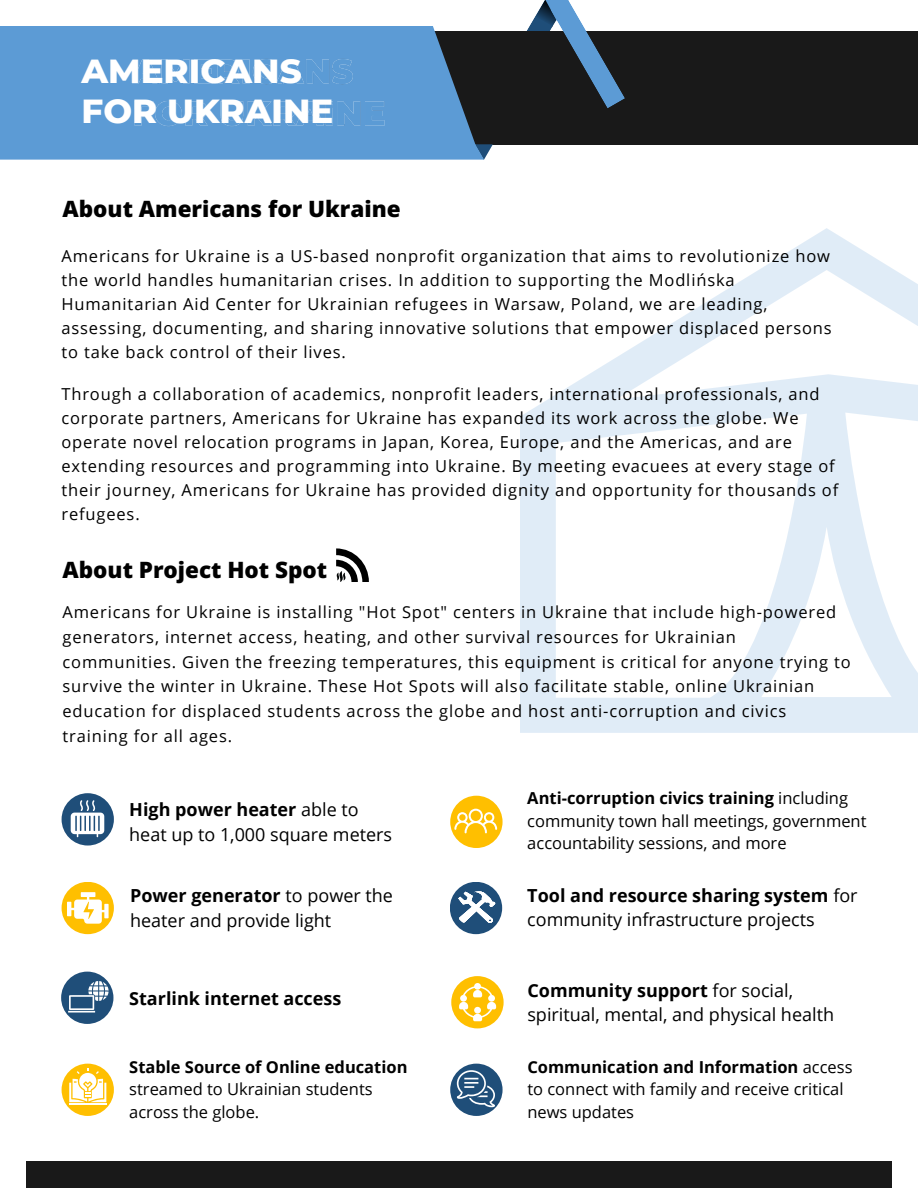
<style>
.page{position:relative;width:918px;height:1188px;background:#fff}
.page>*{position:absolute;margin:0;border:0;box-sizing:border-box;transform-origin:0 0}
.t1{font:800 34.05px/40.5px "Montserrat";color:#fff}
.t2{font:800 22.5px "Open Sans";color:#000}
.t3{font:18px/24.8px "Open Sans";color:#000}
.t4{font:700 18px "Open Sans";color:#000}
.t5{font:16.5px/24px "Open Sans";letter-spacing:.05em;color:#000}
.t6{font:16.5px/22.5px "Open Sans";color:#000}
.t7{font:700 16.5px "Open Sans";color:#000}
.s1{font-weight:700}
</style>
<div class="page">
<div style="left:411px;top:31px;width:507px;height:113px;background:#191919"></div>
<svg style="left:0;top:0;width:625px;height:160px"></svg>
<svg style="left:0;top:26px;width:476px;height:120px;background:#578fc4"></svg>
<div style="left:133px;top:30px;width:267px;height:124px;background:#5c9bd5"></div>
<div style="left:62px;top:793px;width:52px;height:53px;background:#1f4e79;border-radius:50%"></div>
<svg style="left:71px;top:800px;width:33px;height:37px"></svg>
<div style="left:62px;top:882px;width:52px;height:52px;background:#ffbf00;border-radius:50%"></div>
<svg style="left:67px;top:892px;width:42px;height:32px"></svg>
<div style="left:61px;top:972px;width:52px;height:52px;background:#1f4e79;border-radius:50%"></div>
<svg style="left:68px;top:981px;width:41px;height:32px"></svg>
<svg style="left:520px;top:228px;width:398px;height:505px"></svg>
<div style="left:26px;top:1161px;width:865px;height:27px;background:#191919"></div>
<svg style="left:62px;top:1064px;width:52px;height:52px"></svg>
<hr style="left:69px;top:1104px;width:37px;height:1px;background:#fff">
<svg style="left:69px;top:1068px;width:37px;height:34px"></svg>
<div style="left:450px;top:882px;width:52px;height:52px;background:#1f4e79;border-radius:50%"></div>
<div style="left:450px;top:796px;width:53px;height:52px;background:#ffbf00;border-radius:50%"></div>
<div style="left:450px;top:1064px;width:53px;height:52px;background:#1f4e79;border-radius:50%"></div>
<svg style="left:454px;top:809px;width:43px;height:24px"></svg>
<svg style="left:458px;top:891px;width:37px;height:32px"></svg>
<svg style="left:457px;top:1070px;width:38px;height:37px"></svg>
<div style="left:451px;top:976px;width:53px;height:52px;background:#ffbf00;border-radius:50%"></div>
<svg style="left:336px;top:548px;width:33px;height:34px"></svg>
<svg style="left:459px;top:983px;width:37px;height:38px"></svg>
<h1 class="t1" style="left:82px;top:50px;width:253px">AMERICANS<br>FOR UKRAINE</h1>
<h2 class="t2" style="left:62px;top:193px;width:340px">About Americans for Ukraine</h2>
<p class="t5" style="left:61px;top:244px;width:772px">Americans for Ukraine is a US-based nonprofit organization that aims to revolutionize how the world handles humanitarian crises. In addition to supporting the Modlińska Humanitarian Aid Center for Ukrainian refugees in Warsaw, Poland, we are leading, assessing, documenting, and sharing innovative solutions that empower displaced persons to take back control of their lives.</p>
<p class="t5" style="left:61px;top:382px;width:778px">Through a collaboration of academics, nonprofit leaders, international professionals, and corporate partners, Americans for Ukraine has expanded its work across the globe. We operate novel relocation programs in Japan, Korea, Europe, and the Americas, and are extending resources and programming into Ukraine. By meeting evacuees at every stage of their journey, Americans for Ukraine has provided dignity and opportunity for thousands of refugees.</p>
<h2 class="t2" style="left:62px;top:554px;width:266px">About Project Hot Spot</h2>
<p class="t5" style="left:62px;top:599px;width:790px;line-height:24.8px">Americans for Ukraine is installing "Hot Spot" centers in Ukraine that include high-powered generators, internet access, heating, and other survival resources for Ukrainian communities. Given the freezing temperatures, this equipment is critical for anyone trying to survive the winter in Ukraine. These Hot Spots will also facilitate stable, online Ukrainian education for displaced students across the globe and host anti-corruption and civics training for all ages.</p>
<p class="t3" style="left:129px;top:797px;width:264px"><span class="s1">High power heater</span> able to heat up to 1,000 square meters</p>
<p class="t3" style="left:130px;top:883px;width:264px"><span class="s1">Power generator</span> to power the heater and provide light</p>
<p class="t4" style="left:129px;top:985px;width:214px">Starlink internet access</p>
<p class="t7" style="left:129px;top:1055px;width:280px">Stable Source of Online education</p>
<p class="t6" style="left:129px;top:1078px;width:245px">streamed to Ukrainian students across the globe.</p>
<p class="t6" style="left:527px;top:786px;width:341px"><span class="s1">Anti-corruption civics training</span> including community town hall meetings, government accountability sessions, and more</p>
<p class="t3" style="left:527px;top:882px;width:332px"><span class="s1">Tool and resource sharing system</span> for community infrastructure projects</p>
<p class="t3" style="left:527px;top:977px;width:308px"><span class="s1">Community support</span> for social, spiritual, mental, and physical health</p>
<p class="t6" style="left:527px;top:1055px;width:327px"><span class="s1">Communication and Information</span> access to connect with family and receive critical news updates</p>
</div>
